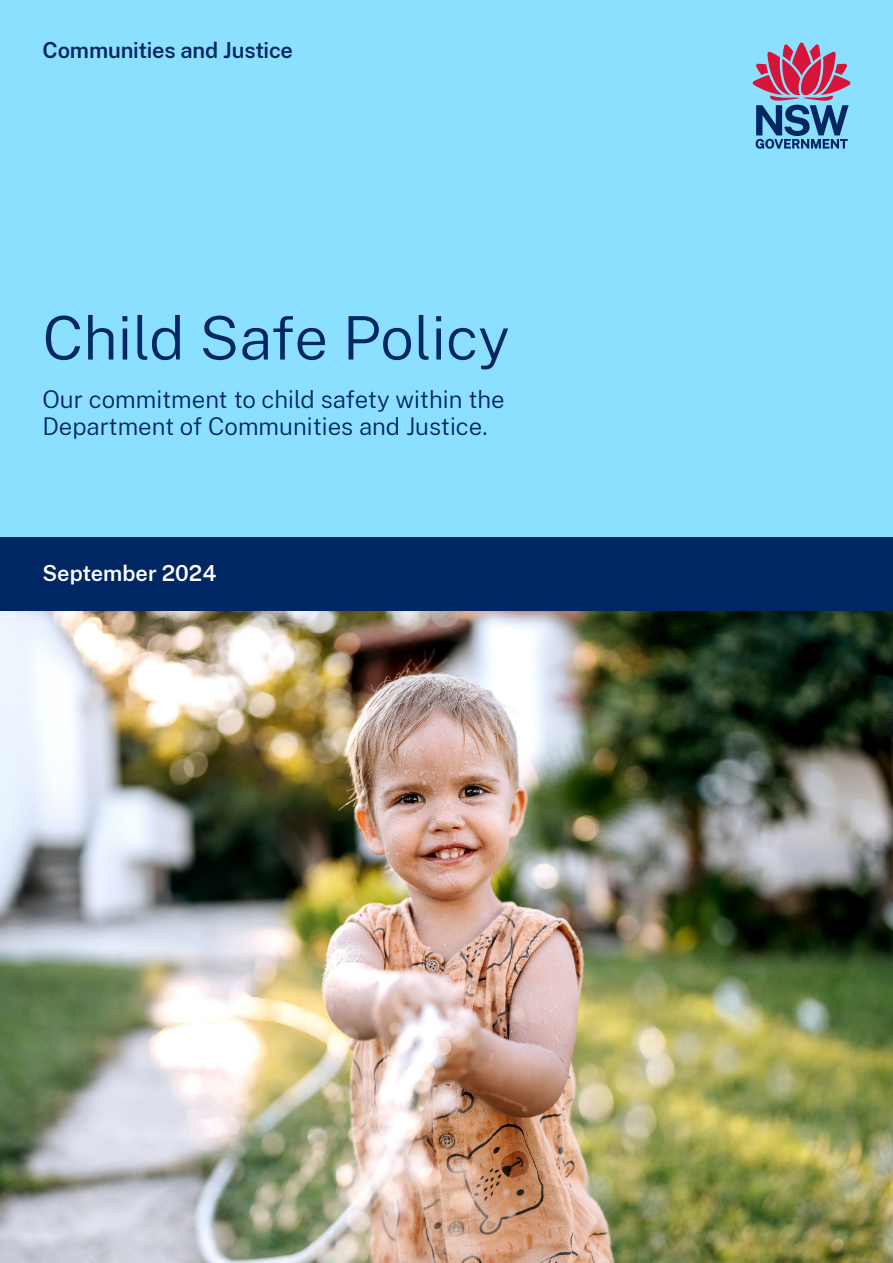
<style>
.page{position:relative;width:893px;height:1263px;background:#fff}
.page>*{position:absolute;margin:0;border:0;box-sizing:border-box;transform-origin:0 0}
.Document_Title{font:300 60px "Public Sans";letter-spacing:-.005em;color:#002664}
.Sub-title{font:300 24px/27px "Public Sans";color:#002664}
.Descriptor{font:600 21.75px "Public Sans";letter-spacing:-.01em;color:#002664}
.Date_Cover_URL{font:600 21.75px "Public Sans";color:#fff}
</style>
<div class="page">
<img style="left:0;top:610px;width:893px;height:653px">
<div style="left:0;top:0;width:893px;height:537px;background:#8ce0ff"></div>
<div style="left:0;top:537px;width:893px;height:73px;background:#002664"></div>
<svg style="left:753px;top:43px;width:97px;height:106px"></svg>
<p class="Descriptor" style="left:43px;top:35px;width:252px">Communities and Justice</p>
<p class="Document_Title" style="left:43px;top:296px;width:469px">Child Safe Policy</p>
<p class="Sub-title" style="left:43px;top:384px;width:464px">Our commitment to child safety within the<br>Department of Communities and Justice.</p>
<p class="Date_Cover_URL" style="left:43px;top:558px;width:175px">September 2024</p>
</div>
